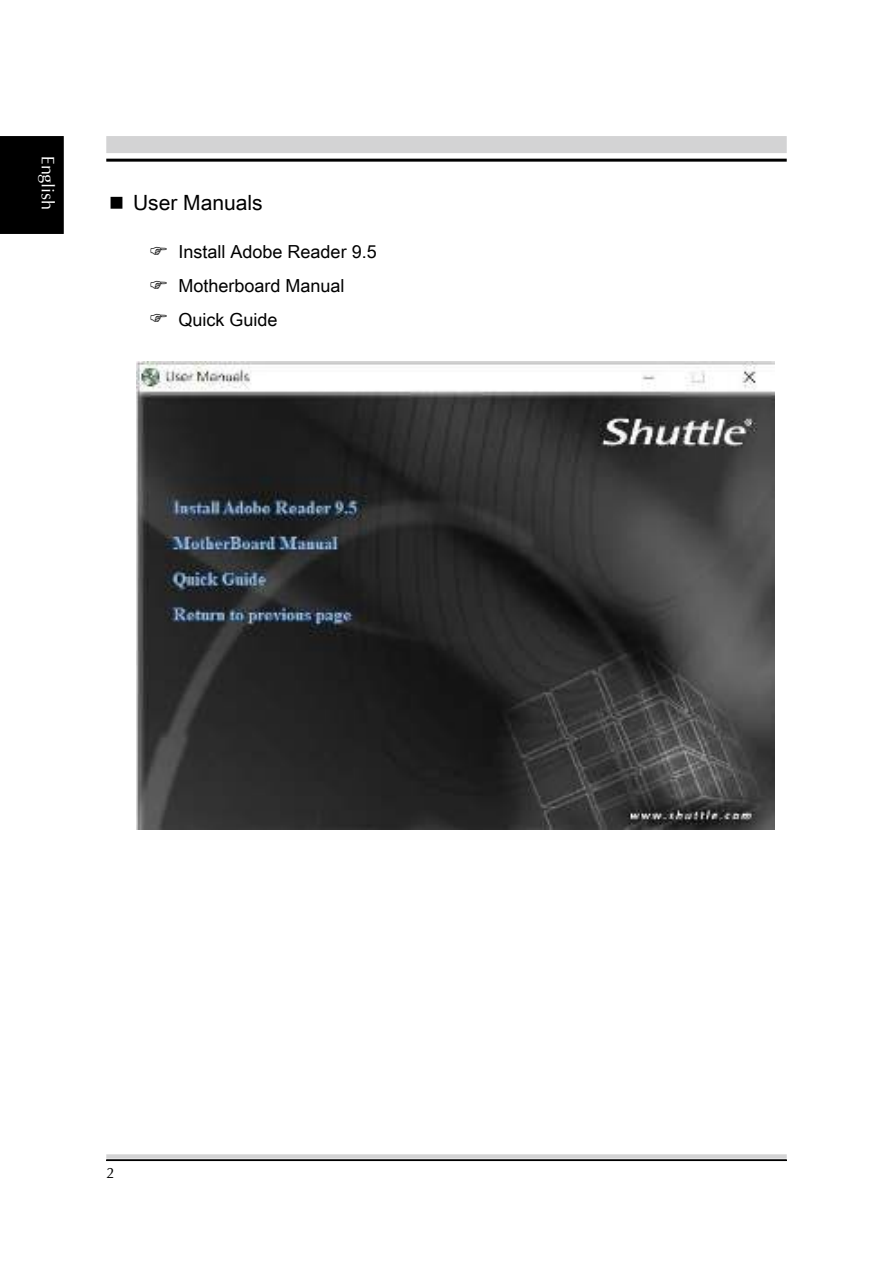
<style>
.page{position:relative;width:893px;height:1263px;background:#fff}
.page>*{position:absolute;margin:0;border:0;box-sizing:border-box;transform-origin:0 0}
.t1{font:21px "Arial Unicode MS";color:#000}
.t2{font:18px/33.8px "Arial Unicode MS";color:#000}
.t3{font:18px "CG Omega";color:#fff}
.t4{font:15px "CG Omega";color:#000}
</style>
<div class="page">
<hr style="left:106px;top:159px;width:681px;height:3px;background:#000">
<div style="left:106px;top:136px;width:681px;height:17px;background:#d3d3d4"></div>
<svg style="left:106px;top:1154px;width:681px;height:4px;background:#d6d6d7"></svg>
<div style="left:106px;top:1159px;width:681px;height:2px;background:#000;border:1px solid #000"></div>
<div style="left:0;top:136px;width:64px;height:98px;background:#000"></div>
<img style="left:137px;top:361px;width:637px;height:468px">
<p class="t3" style="left:55px;top:156px;width:56px;rotate:90deg">English</p>
<p class="t1" style="left:133px;top:194px;width:131px">User Manuals</p>
<p class="t2" style="left:179px;top:236px;width:200px">Install Adobe Reader 9.5<br>Motherboard Manual<br>Quick Guide</p>
<p class="t4" style="left:106px;top:1163px;width:10px">2</p>
</div>
